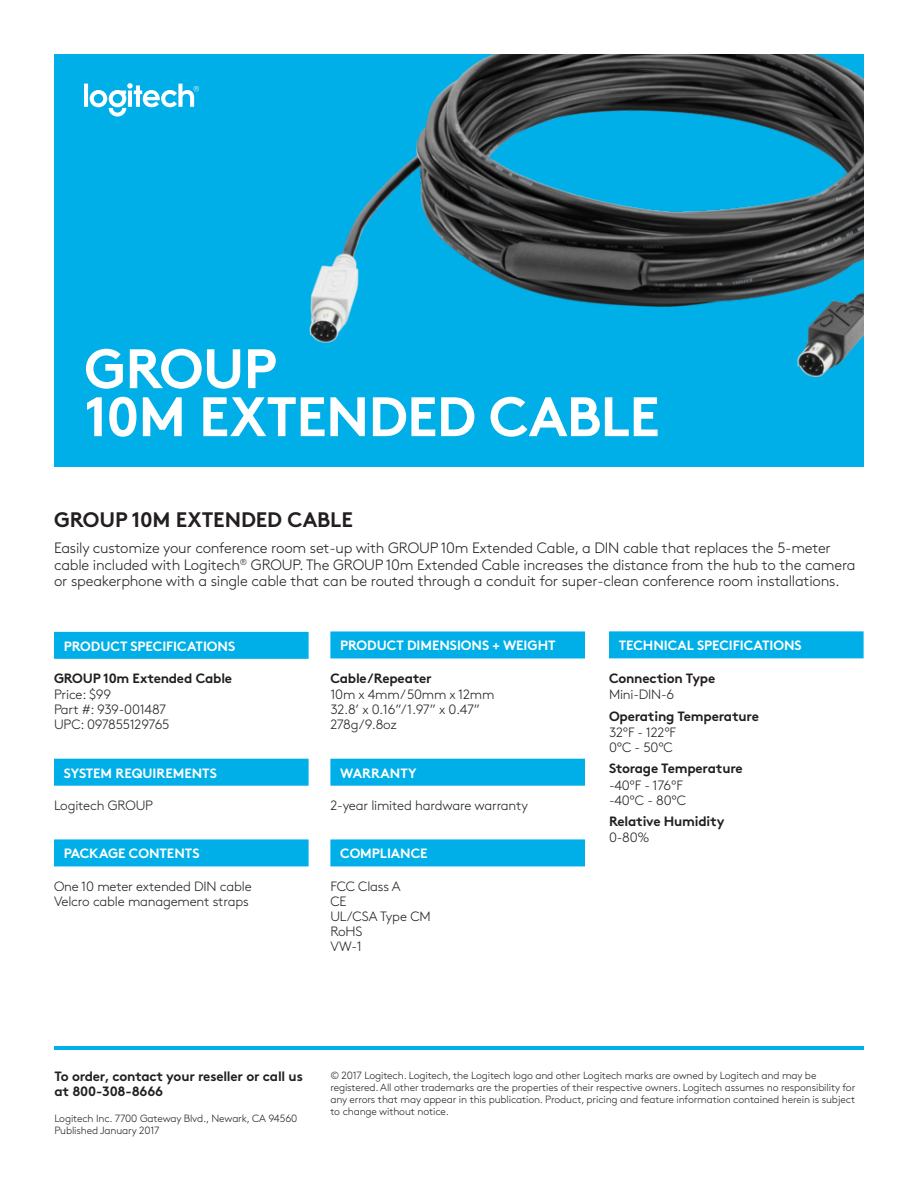
<style>
.page{position:relative;width:918px;height:1188px;background:#fff}
.page>*{position:absolute;margin:0;border:0;box-sizing:border-box;transform-origin:0 0}
.Title_Header{font:700 55.5px/48px "Brown Std";letter-spacing:-.015em;color:#fff}
.Product_Title{font:700 21px "Brown Std";letter-spacing:-.005em;color:#231f20}
.Product_Description{font:300 15px/16.5px "Brown Std";letter-spacing:-.015em;color:#231f20}
.Feature_Text{font:300 13.5px/15px "Brown Std";letter-spacing:-.015em;color:#231f20}
.Feature_Subtitle{font:700 13.5px/15px "Brown Std";letter-spacing:-.015em;color:#231f20}
.Feature_Title{font:700 13.5px "Brown Std";letter-spacing:-.005em;color:#fff}
.Footer_Text{font:300 10.5px/12px "Brown Std";letter-spacing:-.015em;color:#231f20}
</style>
<div class="page">
<div style="left:54px;top:54px;width:810px;height:412px;background:#00afe7"></div>
<img style="left:309px;top:54px;width:555px;height:324px">
<svg style="left:84px;top:83px;width:115px;height:34px"></svg>
<div style="left:54px;top:632px;width:255px;height:27px;background:#00afe7"></div>
<div style="left:54px;top:759px;width:255px;height:27px;background:#00afe7"></div>
<div style="left:330px;top:759px;width:255px;height:27px;background:#00afe7"></div>
<div style="left:54px;top:839px;width:255px;height:27px;background:#00afe7"></div>
<div style="left:330px;top:839px;width:255px;height:27px;background:#00afe7"></div>
<div style="left:330px;top:631px;width:255px;height:27px;background:#00afe7"></div>
<div style="left:609px;top:631px;width:255px;height:27px;background:#00afe7"></div>
<hr style="left:55px;top:1046px;width:809px;height:4px;background:#00afe7">
<p class="Title_Header" style="left:84px;top:344px;width:577px">GROUP<br>10M EXTENDED CABLE</p>
<p class="Product_Title" style="left:54px;top:507px;width:300px">GROUP 10M EXTENDED CABLE</p>
<p class="Product_Description" style="left:54px;top:540px;width:803px">Easily customize your conference room set-up with GROUP 10m Extended Cable, a DIN cable that replaces the 5-meter cable included with Logitech<sup>®</sup> GROUP. The GROUP 10m Extended Cable increases the distance from the hub to the camera or speakerphone with a single cable that can be routed through a conduit for super-clean conference room installations.</p>
<p class="Feature_Title" style="left:64px;top:638px;width:173px">PRODUCT SPECIFICATIONS</p>
<p class="Feature_Title" style="left:340px;top:637px;width:217px">PRODUCT DIMENSIONS + WEIGHT</p>
<p class="Feature_Title" style="left:619px;top:637px;width:184px">TECHNICAL SPECIFICATIONS</p>
<p class="Feature_Subtitle" style="left:54px;top:671px;width:180px">GROUP 10m Extended Cable</p>
<p class="Feature_Text" style="left:54px;top:687px;width:117px">Price: $99<br>Part #: 939-001487<br>UPC: 097855129765</p>
<p class="Feature_Subtitle" style="left:330px;top:671px;width:103px">Cable/Repeater</p>
<p class="Feature_Text" style="left:330px;top:687px;width:166px">10m x 4mm/ 50mm x 12mm<br>32.8’ x 0.16”/1.97” x 0.47”<br>278g/9.8oz</p>
<p class="Feature_Title" style="left:64px;top:765px;width:155px">SYSTEM REQUIREMENTS</p>
<p class="Feature_Title" style="left:340px;top:765px;width:78px">WARRANTY</p>
<p class="Feature_Text" style="left:54px;top:798px;width:101px">Logitech GROUP</p>
<p class="Feature_Text" style="left:330px;top:798px;width:199px">2-year limited hardware warranty</p>
<p class="Feature_Title" style="left:64px;top:845px;width:137px">PACKAGE CONTENTS</p>
<p class="Feature_Title" style="left:340px;top:845px;width:89px">COMPLIANCE</p>
<p class="Feature_Text" style="left:54px;top:879px;width:199px">One 10 meter extended DIN cable<br>Velcro cable management straps</p>
<p class="Feature_Text" style="left:330px;top:879px;width:102px">FCC Class A<br>CE<br>UL/CSA Type CM<br>RoHS<br>VW-1</p>
<p class="Feature_Subtitle" style="left:609px;top:671px;width:108px">Connection Type</p>
<p class="Feature_Text" style="left:609px;top:687px;width:67px">Mini-DIN-6</p>
<p class="Feature_Subtitle" style="left:609px;top:708px;width:151px">Operating Temperature</p>
<p class="Feature_Text" style="left:609px;top:725px;width:69px">32ºF - 122ºF<br>0ºC - 50ºC</p>
<p class="Feature_Subtitle" style="left:609px;top:761px;width:135px">Storage Temperature</p>
<p class="Feature_Text" style="left:609px;top:778px;width:79px">-40ºF - 176ºF -40ºC - 80ºC</p>
<p class="Feature_Subtitle" style="left:609px;top:814px;width:117px">Relative Humidity</p>
<p class="Feature_Text" style="left:609px;top:830px;width:42px">0-80%</p>
<p class="Feature_Subtitle" style="left:54px;top:1069px;width:250px">To order, contact your reseller or call us at 800-308-8666</p>
<p class="Footer_Text" style="left:54px;top:1113px;width:245px">Logitech Inc. 7700 Gateway Blvd., Newark, CA 94560<br>Published January 2017</p>
<p class="Footer_Text" style="left:330px;top:1069px;width:527px">© 2017 Logitech. Logitech, the Logitech logo and other Logitech marks are owned by Logitech and may be registered. All other trademarks are the properties of their respective owners. Logitech assumes no responsibility for any errors that may appear in this publication. Product, pricing and feature information contained herein is subject to change without notice.</p>
</div>
